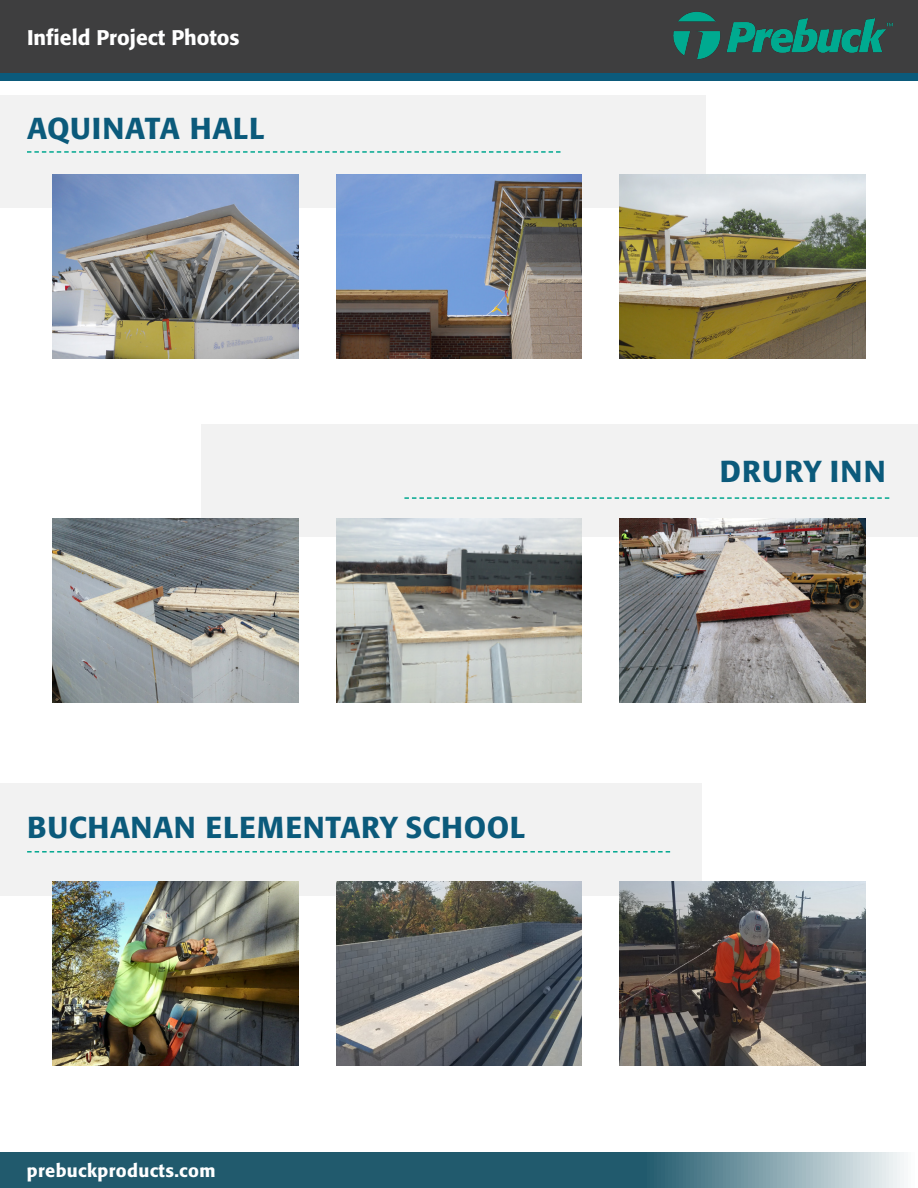
<style>
.page{position:relative;width:918px;height:1188px;background:#fff}
.page>*{position:absolute;margin:0;border:0;box-sizing:border-box;transform-origin:0 0}
.t1{font:500 30px "Formata Pro";letter-spacing:.02em;color:#0b5a7b}
.t2{font:500 30px "Formata Pro";letter-spacing:.05em;color:#0b5a7b}
.Product_Titles{font:500 21px "Formata Pro";color:#fff}
.t3{font:500 18px "Formata Pro";letter-spacing:.02em;color:#fff}
</style>
<div class="page">
<div style="left:0;top:783px;width:702px;height:112px;background:#f2f2f2"></div>
<div style="left:0;top:95px;width:705px;height:112px;background:#f2f2f2"></div>
<div style="left:201px;top:425px;width:717px;height:112px;background:#f2f2f2"></div>
<svg style="left:0;top:1153px;width:904px;height:35px;fill:#215a6d"></svg>
<div style="left:0;top:0;width:918px;height:73px;background:#3e3e3f"></div>
<img style="left:673px;top:11px;width:220px;height:49px">
<div style="left:0;top:73px;width:918px;height:8px;background:#0b5a7b"></div>
<img style="left:53px;top:175px;width:245px;height:184px">
<img style="left:336px;top:175px;width:246px;height:184px">
<img style="left:620px;top:175px;width:245px;height:184px">
<img style="left:53px;top:518px;width:245px;height:184px">
<img style="left:336px;top:518px;width:246px;height:184px">
<img style="left:620px;top:518px;width:245px;height:184px">
<img style="left:53px;top:881px;width:245px;height:184px">
<img style="left:336px;top:881px;width:246px;height:184px">
<img style="left:620px;top:881px;width:245px;height:184px">
<svg style="left:27px;top:151px;width:534px;height:2px"></svg>
<svg style="left:404px;top:497px;width:485px;height:2px"></svg>
<svg style="left:27px;top:851px;width:643px;height:2px"></svg>
<p class="Product_Titles" style="left:27px;top:24px;width:214px">Infield Project Photos</p>
<p class="t1" style="left:27px;top:109px;width:239px">AQUINATA HALL</p>
<p class="t1" style="left:27px;top:808px;width:500px">BUCHANAN ELEMENTARY SCHOOL</p>
<p class="t3" style="left:27px;top:1159px;width:190px">prebuckproducts.com</p>
<p class="t2" style="left:720px;top:452px;width:167px">DRURY INN</p>
</div>
